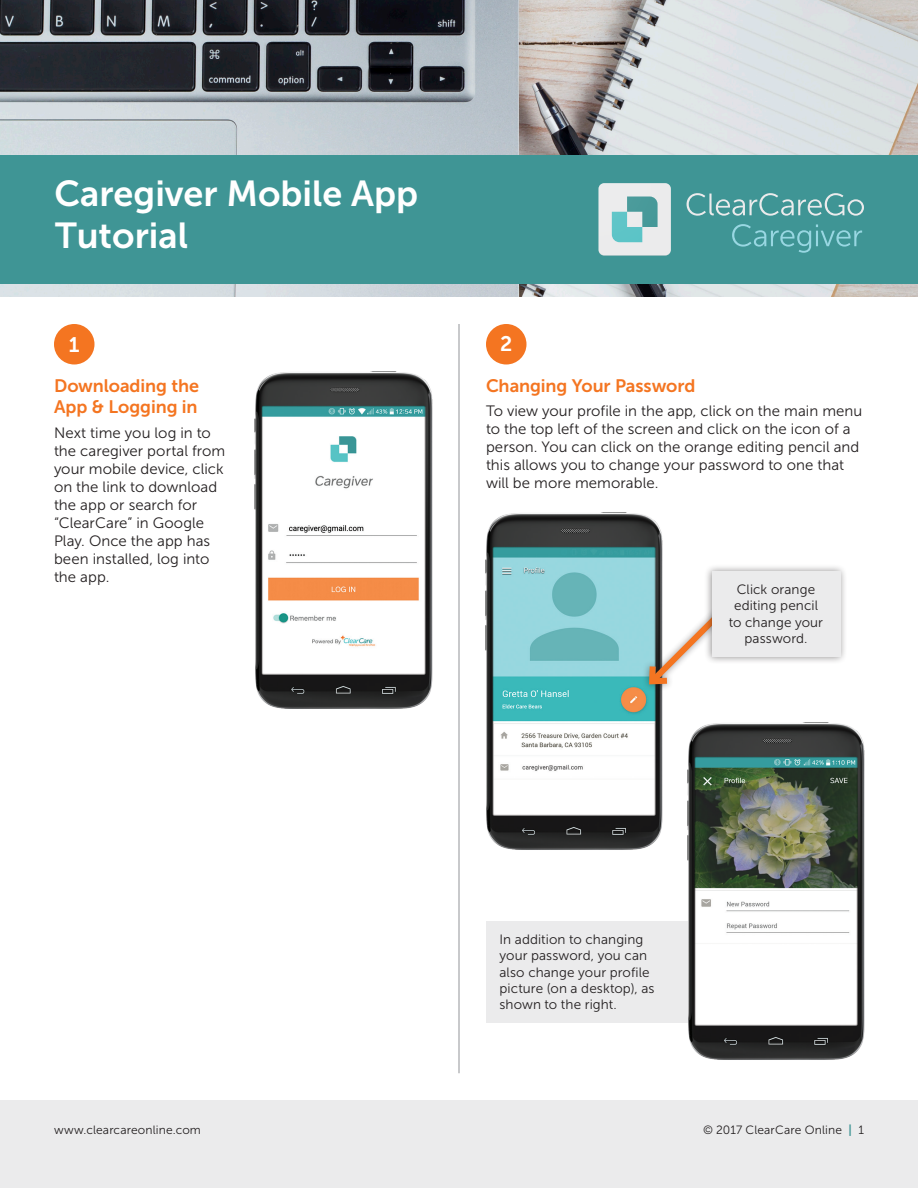
<style>
.page{position:relative;width:918px;height:1188px;background:#fff}
.page>*{position:absolute;margin:0;border:0;box-sizing:border-box;transform-origin:0 0}
.t1{font:36px/42px "Museo Sans 700";color:#fff}
.t2{font:21px "Museo Sans 700";color:#fff}
.t3{font:18px/21.6px "Museo Sans 700";letter-spacing:-.005em;color:#f47521}
.t4{font:15px/18px "Museo Sans 300";letter-spacing:.005em;color:#231f20}
.t5{font:13.5px/16.2px "Museo Sans 300";letter-spacing:.005em;color:#231f20}
.t6{font:12px "Museo Sans 300";letter-spacing:.01em;color:#231f20}
.s1{font-family:"Museo Sans 700";color:#3f9595}
</style>
<div class="page">
<div style="left:0;top:1100px;width:918px;height:88px;background:#ebebec"></div>
<div style="left:486px;top:921px;width:284px;height:102px;background:#ebebec"></div>
<img style="left:687px;top:722px;width:178px;height:338px">
<img style="left:0;top:0;width:918px;height:297px">
<div style="left:0;top:155px;width:918px;height:129px;background:#3f9595"></div>
<svg style="left:687px;top:193px;width:177px;height:23px"></svg>
<svg style="left:732px;top:224px;width:130px;height:29px"></svg>
<svg style="left:598px;top:183px;width:73px;height:73px;background:#c0d9db"></svg>
<img style="left:485px;top:512px;width:178px;height:338px">
<div style="left:54px;top:324px;width:40px;height:40px;background:#f47521;border-radius:50%"></div>
<div style="left:486px;top:324px;width:40px;height:40px;background:#f47521;border-radius:50%"></div>
<div style="left:642px;top:602px;width:89px;height:90px;background:#231f20;opacity:.5"></div>
<svg style="left:644px;top:602px;width:87px;height:88px"></svg>
<div style="left:704px;top:563px;width:144px;height:102px;background:#231f20;opacity:.5"></div>
<div style="left:712px;top:571px;width:128px;height:86px;background:#ebebec"></div>
<img style="left:254px;top:371px;width:179px;height:338px">
<hr style="left:459px;top:324px;width:1px;height:749px;background:#939598">
<p class="t1" style="left:55px;top:173px;width:365px">Caregiver Mobile App<br>Tutorial</p>
<p class="t2" style="left:69px;top:333px;width:12px">1</p>
<p class="t2" style="left:500px;top:332px;width:14px">2</p>
<p class="t3" style="left:54px;top:374px;width:147px">Downloading the<br>App &amp; Logging in</p>
<p class="t4" style="left:54px;top:424px;width:173px">Next time you log in to the caregiver portal from your mobile device, click on the link to download the app or search for “ClearCare” in Google<br>Play. Once the app has been installed, log into the app.</p>
<p class="t3" style="left:486px;top:374px;width:211px">Changing Your Password</p>
<p class="t4" style="left:486px;top:402px;width:378px">To view your profile in the app, click on the main menu to the top left of the screen and click on the icon of a person. You can click on the orange editing pencil and this allows you to change your password to one that will be more memorable.</p>
<p class="t5" style="left:729px;top:582px;width:96px;text-align:center">Click orange editing pencil to change your password.</p>
<p class="t5" style="left:500px;top:932px;width:157px">In addition to changing your password, you can also change your profile picture (on a desktop), as shown to the right.</p>
<p class="t6" style="left:54px;top:1123px;width:148px">www.clearcareonline.com</p>
<p class="t6" style="left:703px;top:1123px;width:162px">© 2017 ClearCare Online <span class="s1">|</span> 1</p>
</div>
